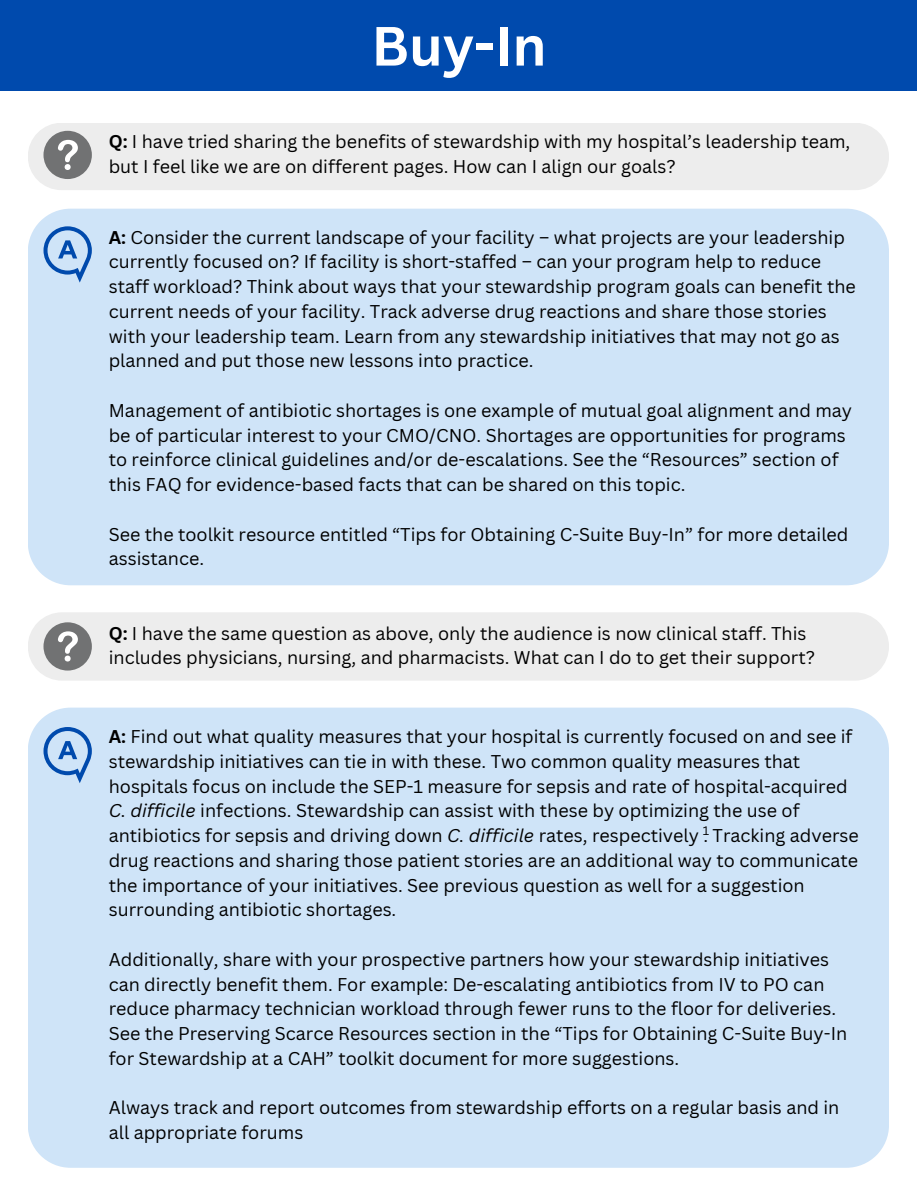
<style>
.page{position:relative;width:918px;height:1188px;background:#fff}
.page>*{position:absolute;margin:0;border:0;box-sizing:border-box;transform-origin:0 0}
.t1{font:700 54px "Canva Sans";color:#fff}
.t2{font:18px/24.8px "Canva Sans";color:#000}
.t3{font:12px "Canva Sans";color:#000}
.s1{font-weight:700}
.s2{font-style:italic}
</style>
<div class="page">
<div style="left:28px;top:123px;width:860px;height:67px;background:#ededed;border-radius:34px"></div>
<div style="left:28px;top:209px;width:860px;height:376px;background:#cfe4f8"></div>
<div style="left:28px;top:612px;width:860px;height:69px;background:#ededed"></div>
<div style="left:28px;top:708px;width:860px;height:460px;background:#cfe4f8"></div>
<div style="left:0;top:0;width:917px;height:90px;background:#004aad"></div>
<div style="left:44px;top:131px;width:48px;height:48px;background:#717273;border-radius:50%"></div>
<svg style="left:58px;top:140px;width:20px;height:30px"></svg>
<svg style="left:44px;top:226px;width:48px;height:57px;background:#95b8e2"></svg>
<div style="left:44px;top:622px;width:48px;height:49px;background:#717273;border-radius:50%"></div>
<svg style="left:58px;top:631px;width:20px;height:31px"></svg>
<svg style="left:44px;top:727px;width:48px;height:56px;background:#94b8e2"></svg>
<p class="t1" style="left:371px;top:8px;width:176px">Buy-In</p>
<p class="t2" style="left:109px;top:129px;width:743px"><span class="s1">Q:</span> I have tried sharing the benefits of stewardship with my hospital’s leadership team, but I feel like we are on different pages. How can I align our goals?</p>
<p class="t2" style="left:109px;top:224px;width:749px"><span class="s1">A:</span> Consider the current landscape of your facility – what projects are your leadership currently focused on? If facility is short-staffed – can your program help to reduce staff workload? Think about ways that your stewardship program goals can benefit the current needs of your facility. Track adverse drug reactions and share those stories with your leadership team. Learn from any stewardship initiatives that may not go as planned and put those new lessons into practice.</p>
<p class="t2" style="left:109px;top:398px;width:745px">Management of antibiotic shortages is one example of mutual goal alignment and may be of particular interest to your CMO/CNO. Shortages are opportunities for programs to reinforce clinical guidelines and/or de-escalations. See the “Resources” section of this FAQ for evidence-based facts that can be shared on this topic.</p>
<p class="t2" style="left:109px;top:521px;width:741px">See the toolkit resource entitled “Tips for Obtaining C-Suite Buy-In” for more detailed assistance.</p>
<p class="t2" style="left:109px;top:620px;width:708px"><span class="s1">Q:</span> I have the same question as above, only the audience is now clinical staff. This includes physicians, nursing, and pharmacists. What can I do to get their support?</p>
<p class="t2" style="left:109px;top:724px;width:745px"><span class="s1">A:</span> Find out what quality measures that your hospital is currently focused on and see if stewardship initiatives can tie in with these. Two common quality measures that hospitals focus on include the SEP-1 measure for sepsis and rate of hospital-acquired</p>
<p class="t2" style="left:109px;top:798px;width:692px"><span class="s2">C. difficile</span> infections. Stewardship can assist with these by optimizing the use of</p>
<p class="t3" style="left:703px;top:823px;width:8px">1</p>
<p class="t2" style="left:109px;top:823px;width:752px">antibiotics for sepsis and driving down <span class="s2">C. difficile</span> rates, respectively . Tracking adverse drug reactions and sharing those patient stories are an additional way to communicate the importance of your initiatives. See previous question as well for a suggestion surrounding antibiotic shortages.</p>
<p class="t2" style="left:109px;top:947px;width:740px">Additionally, share with your prospective partners how your stewardship initiatives can directly benefit them. For example: De-escalating antibiotics from IV to PO can reduce pharmacy technician workload through fewer runs to the floor for deliveries.<br>See the Preserving Scarce Resources section in the “Tips for Obtaining C-Suite Buy-In for Stewardship at a CAH” toolkit document for more suggestions.</p>
<p class="t2" style="left:109px;top:1095px;width:732px">Always track and report outcomes from stewardship efforts on a regular basis and in all appropriate forums</p>
</div>
